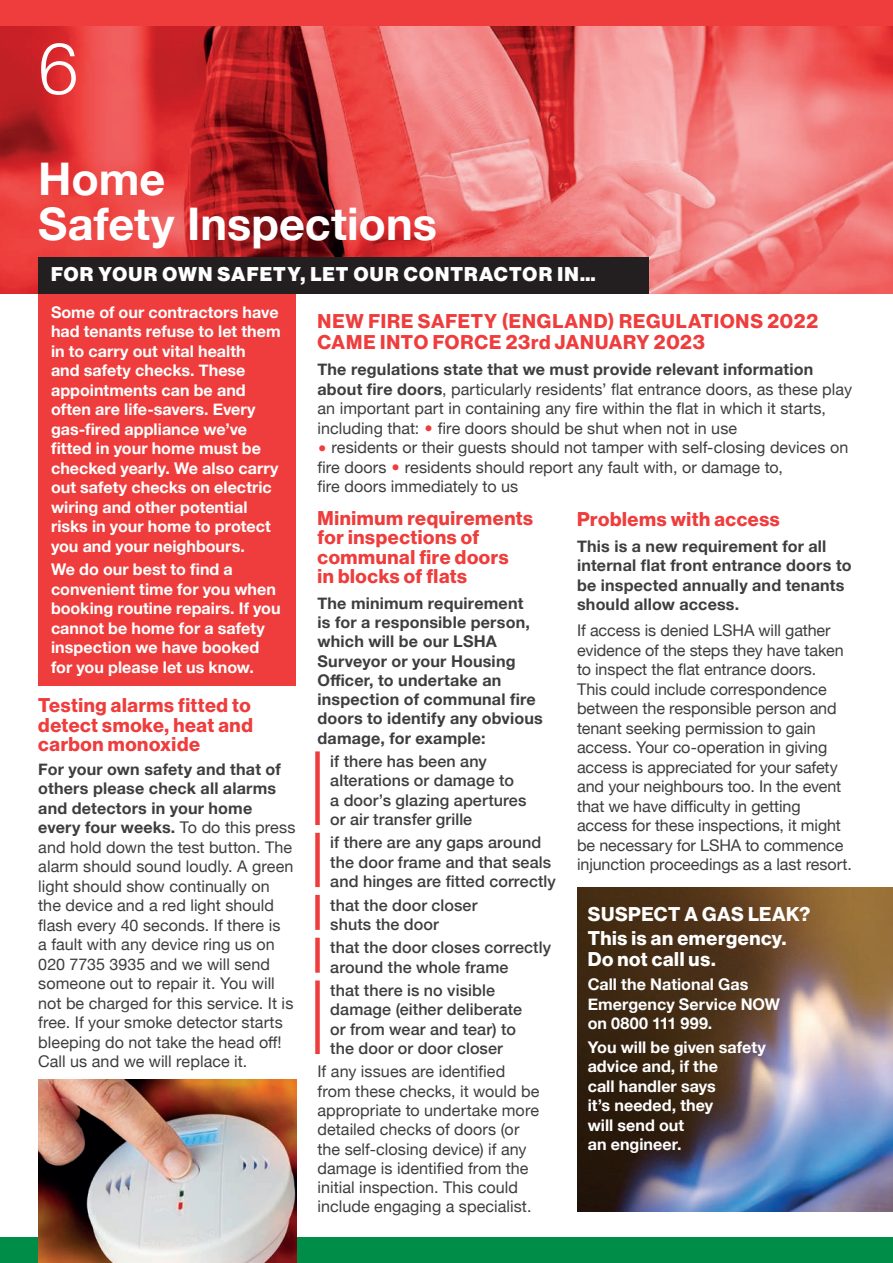
<style>
.page{position:relative;width:893px;height:1263px;background:#fff}
.page>*{position:absolute;margin:0;border:0;box-sizing:border-box;transform-origin:0 0}
.t1{font:300 72px "Helvetica Neue";color:#fff}
.t2{font:700 45px/45px "Helvetica Neue";color:#fff}
.t3{font:19.5px/19.5px "N Haas Grotesk DS Pro 75 Bd";letter-spacing:.03em;color:#ee3d3c}
.t4{font:19.5px/23.7px "N Haas Grotesk DS Pro 75 Bd";letter-spacing:.03em;color:#fff}
.t5{font:19.5px "N Haas Grotesk DS Pro 95 Blk";letter-spacing:.06em;color:#fff}
.t6{font:16.2px/19.5px "Helvetica Neue";color:#3e3e3f}
.t7{font:700 16.2px/19.5px "Helvetica Neue";color:#fff}
.t8{font:500 16.2px/19.2px "Helvetica Neue";letter-spacing:.005em;color:#3e3e3f}
.t9{font:700 16.2px/19.2px "Helvetica Neue";letter-spacing:.01em;color:#3e3e3f}
.s1{font-weight:700}
.s2{font-weight:700;font-size:27px;color:#ee3d3c}
</style>
<div class="page">
<img style="left:0;top:26px;width:893px;height:267px">
<div style="left:0;top:0;width:893px;height:26px;background:#ee3d3c"></div>
<div style="left:0;top:1237px;width:893px;height:26px;background:#008d47"></div>
<div style="left:38px;top:293px;width:258px;height:393px;background:#ee3d3c"></div>
<div style="left:38px;top:257px;width:610px;height:36px;background:#231f20"></div>
<img style="left:38px;top:1079px;width:258px;height:184px">
<img style="left:577px;top:887px;width:316px;height:325px">
<div style="left:315px;top:751px;width:5px;height:74px;background:#ee3d3c"></div>
<div style="left:315px;top:833px;width:5px;height:54px;background:#ee3d3c"></div>
<div style="left:315px;top:895px;width:5px;height:35px;background:#ee3d3c"></div>
<div style="left:315px;top:938px;width:5px;height:35px;background:#ee3d3c"></div>
<div style="left:315px;top:980px;width:5px;height:74px;background:#ee3d3c"></div>
<h1 class="t1" style="left:38px;top:10px;width:42px">6</h1>
<h2 class="t2" style="left:38px;top:157px;width:400px">Home<br>Safety Inspections</h2>
<p class="t5" style="left:51px;top:262px;width:546px">FOR YOUR OWN SAFETY, LET OUR CONTRACTOR IN…</p>
<p class="t7" style="left:51px;top:303px;width:231px">Some of our contractors have had tenants refuse to let them in to carry out vital health<br>and safety checks. These appointments can be and often are life-savers. Every gas-fired appliance we’ve fitted in your home must be checked yearly. We also carry out safety checks on electric wiring and other potential risks in your home to protect you and your neighbours.</p>
<p class="t7" style="left:51px;top:560px;width:231px">We do our best to find a convenient time for you when booking routine repairs. If you cannot be home for a safety inspection we have booked for you please let us know.</p>
<p class="t3" style="left:38px;top:696px;width:216px;text-align:justify">Testing alarms fitted to detect smoke, heat and carbon monoxide</p>
<p class="t6" style="left:38px;top:760px;width:259px"><span class="s1">For your own safety and that of others please check all alarms and detectors in your home every four weeks.</span> To do this press and hold down the test button. The alarm should sound loudly. A green light should show continually on the device and a red light should flash every 40 seconds. If there is<br>a fault with any device ring us on<br>020 7735 3935 and we will send someone out to repair it. You will not be charged for this service. It is free. If your smoke detector starts bleeping do not take the head off!<br>Call us and we will replace it.</p>
<p class="t3" style="left:317px;top:310px;width:502px;line-height:21.6px">NEW FIRE SAFETY (ENGLAND) REGULATIONS 2022<br>CAME INTO FORCE 23rd JANUARY 2023</p>
<p class="t6" style="left:317px;top:361px;width:536px"><span class="s1">The regulations state that we must provide relevant information about fire doors</span>, particularly residents’ flat entrance doors, as these play an important part in containing any fire within the flat in which it starts, including that: <span class="s2">•</span> fire doors should be shut when not in use</p>
<p class="t6" style="left:317px;top:439px;width:532px"><span class="s2">•</span> residents or their guests should not tamper with self-closing devices on fire doors <span class="s2">•</span> residents should report any fault with, or damage to,<br>fire doors immediately to us</p>
<p class="t3" style="left:317px;top:508px;width:217px">Minimum requirements for inspections of communal fire doors<br>in blocks of flats</p>
<p class="t9" style="left:317px;top:594px;width:227px">The minimum requirement<br>is for a responsible person, which will be our LSHA<br>Surveyor or your Housing<br>Officer, to undertake an inspection of communal fire doors to identify any obvious damage, for example:</p>
<p class="t8" style="left:330px;top:750px;width:198px">if there has been any alterations or damage to a door’s glazing apertures or air transfer grille</p>
<p class="t8" style="left:330px;top:832px;width:227px">if there are any gaps around the door frame and that seals and hinges are fitted correctly</p>
<p class="t8" style="left:330px;top:894px;width:149px">that the door closer shuts the door</p>
<p class="t8" style="left:330px;top:937px;width:222px">that the door closes correctly around the whole frame</p>
<p class="t8" style="left:330px;top:979px;width:193px">that there is no visible damage (either deliberate or from wear and tear) to the door or door closer</p>
<p class="t6" style="left:317px;top:1063px;width:224px">If any issues are identified from these checks, it would be appropriate to undertake more detailed checks of doors (or the self-closing device) if any damage is identified from the initial inspection. This could include engaging a specialist.</p>
<p class="t3" style="left:577px;top:510px;width:204px">Problems with access</p>
<p class="t9" style="left:577px;top:537px;width:276px">This is a new requirement for all internal flat front entrance doors to be inspected annually and tenants should allow access.</p>
<p class="t6" style="left:577px;top:622px;width:276px">If access is denied LSHA will gather evidence of the steps they have taken to inspect the flat entrance doors.<br>This could include correspondence between the responsible person and tenant seeking permission to gain access. Your co-operation in giving access is appreciated for your safety and your neighbours too. In the event that we have difficulty in getting access for these inspections, it might be necessary for LSHA to commence injunction proceedings as a last resort.</p>
<p class="t4" style="left:588px;top:902px;width:224px">SUSPECT A GAS LEAK?<br>This is an emergency.</p>
<p class="t4" style="left:588px;top:948px;width:129px">Do not call us.</p>
<p class="t7" style="left:588px;top:975px;width:194px">Call the National Gas<br>Emergency Service NOW on 0800 111 999.</p>
<p class="t7" style="left:588px;top:1038px;width:180px">You will be given safety advice and, if the<br>call handler says<br>it’s needed, they<br>will send out<br>an engineer.</p>
</div>
